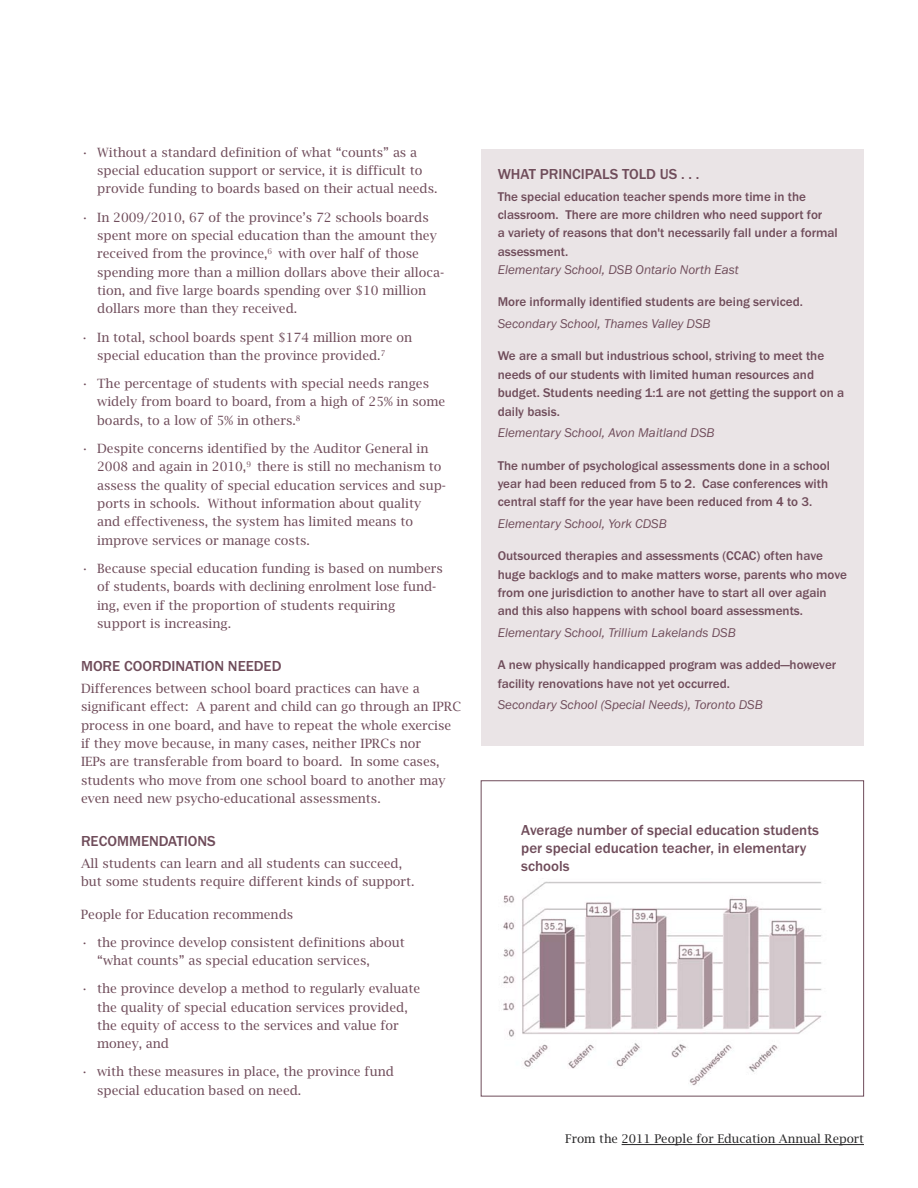
<style>
.page{position:relative;width:918px;height:1188px;background:#fff}
.page>*{position:absolute;margin:0;border:0;box-sizing:border-box;transform-origin:0 0}
.t1{font:500 15px/18px "Franklin Gothic";color:#6f4c5a}
.t2{font:500 13.2px/18.3px "Franklin Gothic";color:#6f4c5a}
.t3{font:italic 13.2px "Franklin Gothic";color:#6f4c5a}
.t4{font:12.75px/18.3px "Lucida Bright";color:#6f4c5a}
.t5{font:12px "Lucida Bright";color:#272627}
</style>
<div class="page">
<div style="left:481px;top:150px;width:383px;height:596px;background:#eae4e6"></div>
<img style="left:503px;top:881px;width:319px;height:205px">
<div style="left:481px;top:780px;width:383px;height:317px;border:1px solid #6f4c5a"></div>
<hr style="left:622px;top:1144px;width:242px;height:1px;background:#272627">
<p class="t4" style="left:97px;top:143px;width:342px;text-indent:-16px">• Without a standard definition of what “counts” as a special education support or service, it is difficult to provide funding to boards based on their actual needs.</p>
<p class="t4" style="left:97px;top:208px;width:348px;text-indent:-16px">• In 2009/2010, 67 of the province’s 72 schools boards spent more on special education than the amount they received from the province,<sup>6</sup> with over half of those spending more than a million dollars above their alloca&shy;tion, and five large boards spending over $10 million dollars more than they received.</p>
<p class="t4" style="left:97px;top:328px;width:317px;text-indent:-16px">• In total, school boards spent $174 million more on special education than the province provided.<sup>7</sup></p>
<p class="t4" style="left:97px;top:374px;width:350px;text-indent:-16px">• The percentage of students with special needs ranges widely from board to board, from a high of 25% in some boards, to a low of 5% in others.<sup>8</sup></p>
<p class="t4" style="left:97px;top:439px;width:350px;text-indent:-16px">• Despite concerns identified by the Auditor General in 2008 and again in 2010,<sup>9</sup> there is still no mechanism to assess the quality of special education services and sup&shy;ports in schools. Without information about quality and effectiveness, the system has limited means to improve services or manage costs.</p>
<p class="t4" style="left:97px;top:559px;width:347px;text-indent:-16px">• Because special education funding is based on numbers of students, boards with declining enrolment lose fund&shy;ing, even if the proportion of students requiring support is increasing.</p>
<p class="t1" style="left:81px;top:657px;width:202px">MORE COORDINATION NEEDED</p>
<p class="t4" style="left:81px;top:679px;width:382px">Differences between school board practices can have a significant effect: A parent and child can go through an IPRC process in one board, and have to repeat the whole exercise if they move because, in many cases, neither IPRCs nor<br>IEPs are transferable from board to board. In some cases, students who move from one school board to another may even need new psycho-educational assessments.</p>
<p class="t1" style="left:81px;top:832px;width:136px">RECOMMENDATIONS</p>
<p class="t4" style="left:81px;top:854px;width:335px">All students can learn and all students can succeed, but some students require different kinds of support.</p>
<p class="t4" style="left:81px;top:905px;width:214px">People for Education recommends</p>
<p class="t4" style="left:97px;top:933px;width:309px;text-indent:-16px">• the province develop consistent definitions about “what counts” as special education services,</p>
<p class="t4" style="left:97px;top:980px;width:325px;text-indent:-16px">• the province develop a method to regularly evaluate the quality of special education services provided, the equity of access to the services and value for money, and</p>
<p class="t4" style="left:97px;top:1063px;width:298px;text-indent:-16px">• with these measures in place, the province fund special education based on need.</p>
<p class="t1" style="left:498px;top:165px;width:203px">WHAT PRINCIPALS TOLD US . . .</p>
<p class="t2" style="left:498px;top:187px;width:342px">The special education teacher spends more time in the classroom. There are more children who need support for<br>a variety of reasons that don't necessarily fall under a formal assessment.</p>
<p class="t3" style="left:498px;top:262px;width:243px">Elementary School, DSB Ontario North East</p>
<p class="t2" style="left:498px;top:293px;width:307px">More informally identified students are being serviced.</p>
<p class="t3" style="left:498px;top:316px;width:214px">Secondary School, Thames Valley DSB</p>
<p class="t2" style="left:498px;top:347px;width:348px">We are a small but industrious school, striving to meet the needs of our students with limited human resources and budget. Students needing 1:1 are not getting the support on a daily basis.</p>
<p class="t3" style="left:498px;top:425px;width:218px">Elementary School, Avon Maitland DSB</p>
<p class="t2" style="left:498px;top:456px;width:334px">The number of psychological assessments done in a school year had been reduced from 5 to 2. Case conferences with central staff for the year have been reduced from 4 to 3.</p>
<p class="t3" style="left:498px;top:516px;width:171px">Elementary School, York CDSB</p>
<p class="t2" style="left:498px;top:547px;width:351px">Outsourced therapies and assessments (CCAC) often have huge backlogs and to make matters worse, parents who move from one jurisdiction to another have to start all over again and this also happens with school board assessments.</p>
<p class="t3" style="left:498px;top:625px;width:240px">Elementary School, Trillium Lakelands DSB</p>
<p class="t2" style="left:498px;top:656px;width:340px">A new physically handicapped program was added—however facility renovations have not yet occurred.</p>
<p class="t3" style="left:498px;top:697px;width:267px">Secondary School (Special Needs), Toronto DSB</p>
<p class="t1" style="left:521px;top:821px;width:299px">Average number of special education students per special education teacher, in elementary schools</p>
<p class="t5" style="left:565px;top:1132px;width:300px">From the 2011 People for Education Annual Report</p>
</div>
